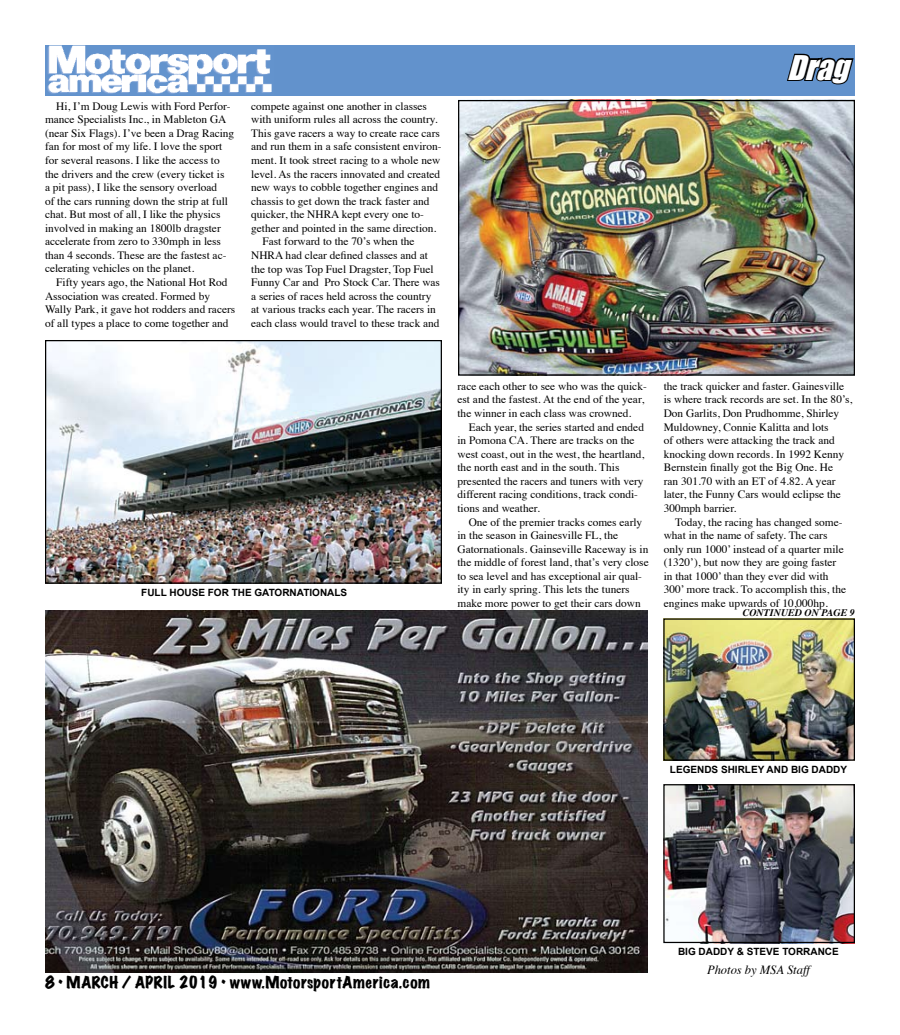
<style>
.page{position:relative;width:900px;height:1035px;background:#fff}
.page>*{position:absolute;margin:0;border:0;box-sizing:border-box;transform-origin:0 0}
.t1{font:italic 31.25px "Impact";color:#fff}
.t2{font:expanded 15px "Marker Felt";letter-spacing:.035em;color:#000}
.t3{font:italic 12.5px "Times";color:#000}
.t4{font:11.25px/13.6px "Times";color:#000}
.t5{font:700 10px "Arial";color:#000}
.t6{font:italic 700 10px "Times";color:#000}
</style>
<div class="page">
<img style="left:45px;top:610px;width:603px;height:362px">
<div style="left:45px;top:45px;width:810px;height:51px;background:#6292cc"></div>
<svg style="left:787px;top:53px;width:67px;height:32px"></svg>
<img style="left:47px;top:45px;width:225px;height:49px">
<img style="left:460px;top:102px;width:393px;height:272px">
<div style="left:458px;top:100px;width:397px;height:276px;border:1px solid #000"></div>
<img style="left:665px;top:620px;width:188px;height:139px">
<div style="left:663px;top:618px;width:192px;height:143px;border:1px solid #000"></div>
<img style="left:47px;top:342px;width:393px;height:240px">
<div style="left:45px;top:340px;width:397px;height:244px;border:1px solid #000"></div>
<img style="left:665px;top:786px;width:188px;height:155px">
<div style="left:663px;top:784px;width:192px;height:159px;border:1px solid #000"></div>
<p class="t4" style="left:45px;top:98px;width:191px;text-indent:11px">Hi, I’m Doug Lewis with Ford Perfor&shy;mance Specialists Inc., in Mableton GA (near Six Flags). I’ve been a Drag Racing fan for most of my life. I love the sport for several reasons. I like the access to the drivers and the crew (every ticket is<br>a pit pass), I like the sensory overload<br>of the cars running down the strip at full chat. But most of all, I like the physics involved in making an 1800lb dragster accelerate from zero to 330mph in less than 4 seconds. These are the fastest ac&shy;celerating vehicles on the planet.</p>
<p class="t4" style="left:45px;top:275px;width:192px;text-indent:11px">Fifty years ago, the National Hot Rod Association was created. Formed by Wally Park, it gave hot rodders and racers of all types a place to come together and</p>
<p class="t4" style="left:251px;top:98px;width:177px">compete against one another in classes</p>
<p class="t4" style="left:251px;top:112px;width:188px">with uniform rules all across the country.</p>
<p class="t4" style="left:251px;top:125px;width:190px">This gave racers a way to create race cars</p>
<p class="t4" style="left:251px;top:139px;width:192px">and run them in a safe consistent environ-</p>
<p class="t4" style="left:251px;top:152px;width:191px">ment. It took street racing to a whole new</p>
<p class="t4" style="left:251px;top:166px;width:191px">level. As the racers innovated and created</p>
<p class="t4" style="left:251px;top:180px;width:188px">new ways to cobble together engines and</p>
<p class="t4" style="left:251px;top:193px;width:180px">chassis to get down the track faster and</p>
<p class="t4" style="left:251px;top:207px;width:174px">quicker, the NHRA kept every one to-</p>
<p class="t4" style="left:251px;top:220px;width:187px">gether and pointed in the same direction.</p>
<p class="t4" style="left:263px;top:234px;width:154px">Fast forward to the 70’s when the</p>
<p class="t4" style="left:251px;top:247px;width:178px">NHRA had clear defined classes and at</p>
<p class="t4" style="left:251px;top:261px;width:184px">the top was Top Fuel Dragster, Top Fuel</p>
<p class="t4" style="left:251px;top:275px;width:190px">Funny Car and Pro Stock Car. There was</p>
<p class="t4" style="left:251px;top:288px;width:182px">a series of races held across the country</p>
<p class="t4" style="left:251px;top:302px;width:186px">at various tracks each year. The racers in</p>
<p class="t4" style="left:251px;top:315px;width:190px">each class would travel to these track and</p>
<h1 class="t1" style="left:787px;top:43px;width:74px">Drag</h1>
<p class="t5" style="left:141px;top:586px;width:207px">FULL HOUSE FOR THE GATORNATIONALS</p>
<p class="t4" style="left:458px;top:378px;width:191px">race each other to see who was the quick&shy;est and the fastest. At the end of the year, the winner in each class was crowned.</p>
<p class="t4" style="left:458px;top:419px;width:188px;text-indent:11px">Each year, the series started and ended in Pomona CA. There are tracks on the west coast, out in the west, the heartland, the north east and in the south. This presented the racers and tuners with very different racing conditions, track condi&shy;tions and weather.</p>
<p class="t4" style="left:458px;top:514px;width:193px;text-indent:11px">One of the premier tracks comes early in the season in Gainesville FL, the Gatornationals. Gainseville Raceway is in the middle of forest land, that’s very close to sea level and has exceptional air qual&shy;ity in early spring. This lets the tuners make more power to get their cars down</p>
<p class="t4" style="left:664px;top:378px;width:190px">the track quicker and faster. Gainesville is where track records are set. In the 80’s, Don Garlits, Don Prudhomme, Shirley Muldowney, Connie Kalitta and lots<br>of others were attacking the track and knocking down records. In 1992 Kenny Bernstein finally got the Big One. He<br>ran 301.70 with an ET of 4.82. A year later, the Funny Cars would eclipse the 300mph barrier.</p>
<p class="t4" style="left:664px;top:514px;width:184px;text-indent:11px">Today, the racing has changed some&shy;what in the name of safety. The cars only run 1000’ instead of a quarter mile (1320’), but now they are going faster in that 1000’ than they ever did with 300’ more track. To accomplish this, the engines make upwards of 10,000hp.</p>
<p class="t6" style="left:743px;top:603px;width:114px">CONTINUED ON PAGE 9</p>
<p class="t5" style="left:670px;top:763px;width:179px">LEGENDS SHIRLEY AND BIG DADDY</p>
<h2 class="t2" style="left:45px;top:970px;width:387px">8 • MARCH / APRIL 2019 • www.MotorsportAmerica.com</h2>
<p class="t5" style="left:678px;top:945px;width:162px">BIG DADDY &amp; STEVE TORRANCE</p>
<p class="t3" style="left:707px;top:959px;width:104px">Photos by MSA Staff</p>
</div>
